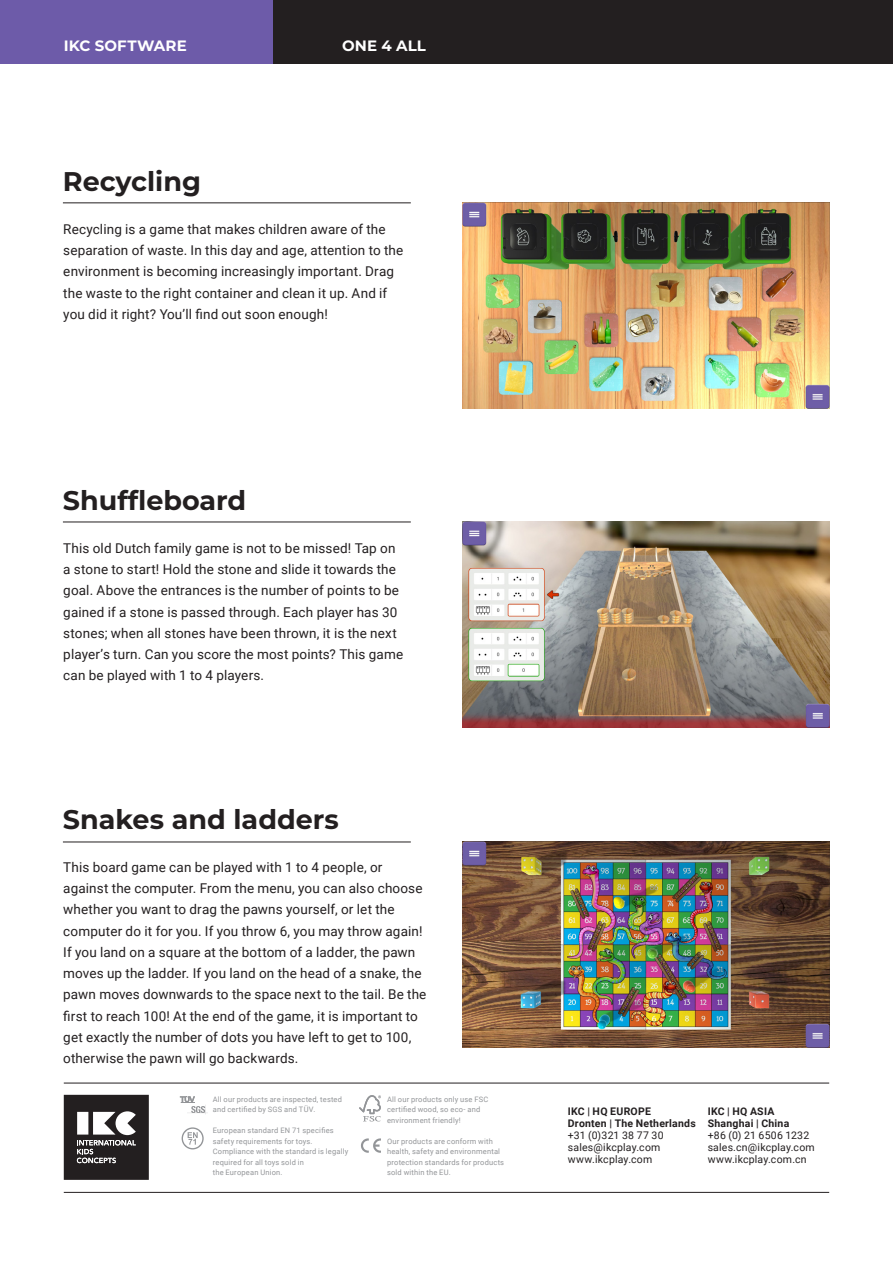
<style>
.page{position:relative;width:893px;height:1263px;background:#fff}
.page>*{position:absolute;margin:0;border:0;box-sizing:border-box;transform-origin:0 0}
.t1{font:700 27px "Montserrat";color:#231f20}
.t2{font:700 15px "Montserrat";letter-spacing:.01em;color:#fff}
.Info{font:13.5px/21.3px "Roboto";letter-spacing:.01em;color:#231f20}
.t3{font:10.5px "Roboto";letter-spacing:.02em;color:#231f20}
.t4{font:700 10.5px "Roboto";letter-spacing:.025em;color:#231f20}
.t5{font:7.5px/10.5px "Roboto";letter-spacing:.025em;color:#939598}
</style>
<div class="page">
<div style="left:273px;top:0;width:620px;height:64px;background:#231f20"></div>
<div style="left:0;top:0;width:273px;height:64px;background:#6d5ba9"></div>
<hr style="left:63px;top:203px;width:348px;height:1px;background:#231f20">
<hr style="left:63px;top:522px;width:348px;height:1px;background:#231f20">
<hr style="left:63px;top:842px;width:348px;height:1px;background:#231f20">
<svg style="left:64px;top:1095px;width:85px;height:85px;background:#4b4849"></svg>
<svg style="left:361px;top:1138px;width:20px;height:15px"></svg>
<svg style="left:359px;top:1095px;width:22px;height:26px"></svg>
<svg style="left:182px;top:1127px;width:22px;height:22px"></svg>
<hr style="left:64px;top:1083px;width:765px;height:1px;background:#231f20">
<hr style="left:64px;top:1192px;width:765px;height:1px;background:#231f20">
<svg style="left:180px;top:1096px;width:28px;height:18px"></svg>
<img style="left:463px;top:203px;width:366px;height:206px">
<img style="left:463px;top:522px;width:366px;height:206px">
<img style="left:463px;top:842px;width:366px;height:206px">
<p class="t2" style="left:64px;top:35px;width:125px">IKC SOFTWARE</p>
<p class="t1" style="left:63px;top:162px;width:140px">Recycling</p>
<p class="t2" style="left:342px;top:35px;width:85px">ONE 4 ALL</p>
<p class="Info" style="left:63px;top:218px;width:342px">Recycling is a game that makes children aware of the separation of waste. In this day and age, attention to the environment is becoming increasingly important. Drag the waste to the right container and clean it up. And if you did it right? You’ll find out soon enough!</p>
<p class="t1" style="left:63px;top:481px;width:185px">Shuffleboard</p>
<p class="Info" style="left:63px;top:537px;width:341px">This old Dutch family game is not to be missed! Tap on a stone to start! Hold the stone and slide it towards the goal. Above the entrances is the number of points to be gained if a stone is passed through. Each player has 30 stones; when all stones have been thrown, it is the next player’s turn. Can you score the most points? This game can be played with 1 to 4 players.</p>
<p class="t1" style="left:63px;top:800px;width:277px">Snakes and ladders</p>
<p class="Info" style="left:63px;top:856px;width:365px">This board game can be played with 1 to 4 people, or against the computer. From the menu, you can also choose whether you want to drag the pawns yourself, or let the computer do it for you. If you throw 6, you may throw again!<br>If you land on a square at the bottom of a ladder, the pawn moves up the ladder. If you land on the head of a snake, the pawn moves downwards to the space next to the tail. Be the first to reach 100! At the end of the game, it is important to get exactly the number of dots you have left to get to 100, otherwise the pawn will go backwards.</p>
<p class="t5" style="left:213px;top:1094px;width:131px">All our products are inspected, tested and certified by SGS and TÜV.</p>
<p class="t5" style="left:213px;top:1125px;width:123px">European standard EN 71 specifies safety requirements for toys.</p>
<p class="t5" style="left:213px;top:1146px;width:137px">Compliance with the standard is legally required for all toys sold in</p>
<p class="t5" style="left:213px;top:1167px;width:71px">the European Union.</p>
<p class="t5" style="left:387px;top:1094px;width:103px">All our products only use FSC</p>
<p class="t5" style="left:387px;top:1104px;width:95px">certified wood, so eco- and</p>
<p class="t5" style="left:387px;top:1115px;width:75px">environment friendly!</p>
<p class="t5" style="left:387px;top:1136px;width:119px">Our products are conform with health, safety and environmental protection standards for products sold within the EU.</p>
<p class="t4" style="left:568px;top:1104px;width:85px">IKC | HQ EUROPE</p>
<p class="t4" style="left:568px;top:1116px;width:129px">Dronten | The Netherlands</p>
<p class="t3" style="left:568px;top:1128px;width:97px">+31 (0)321 38 77 30</p>
<p class="t3" style="left:568px;top:1140px;width:94px">sales@ikcplay.com</p>
<p class="t3" style="left:568px;top:1152px;width:86px">www.ikcplay.com</p>
<p class="t4" style="left:708px;top:1104px;width:68px">IKC | HQ ASIA</p>
<p class="t4" style="left:708px;top:1116px;width:83px">Shanghai | China</p>
<p class="t3" style="left:708px;top:1128px;width:103px">+86 (0) 21 6506 1232</p>
<p class="t3" style="left:708px;top:1140px;width:109px">sales.cn@ikcplay.com</p>
<p class="t3" style="left:708px;top:1152px;width:101px">www.ikcplay.com.cn</p>
</div>
